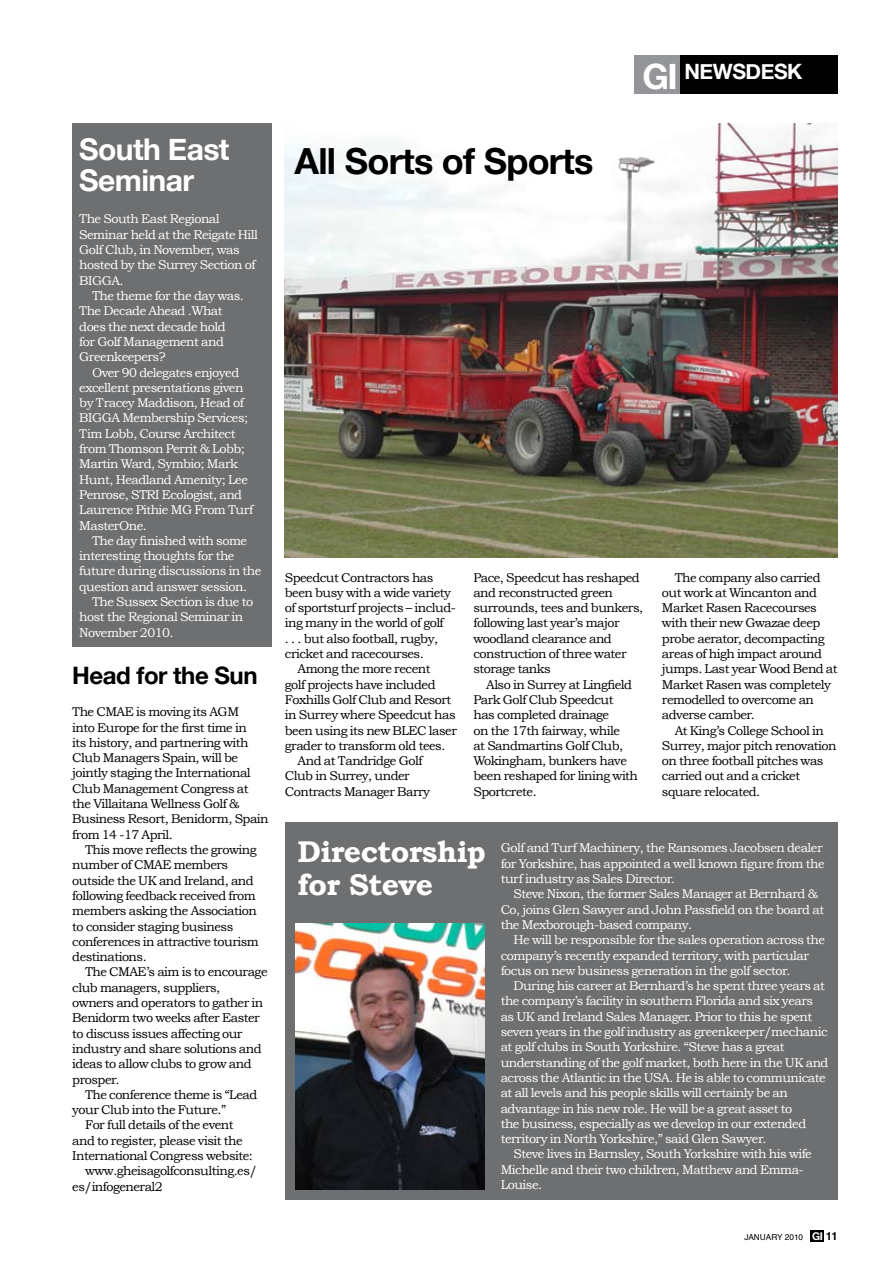
<style>
.page{position:relative;width:893px;height:1263px;background:#fff}
.page>*{position:absolute;margin:0;border:0;box-sizing:border-box;transform-origin:0 0}
.t1{font:700 36px "Helvetica Neue";color:#000}
.t2{font:700 30px/33px "Bookman Old Style";letter-spacing:-.02em;color:#fff}
.t3{font:700 30px/31.5px "Helvetica Neue";letter-spacing:-.02em;color:#fff}
.t4{font:700 24px "Helvetica Neue";letter-spacing:-.02em;color:#000}
.t5{font:700 21px "Helvetica Neue";letter-spacing:-.02em;color:#fff}
.t6{font:12.75px/15.3px "Bookman Old Style";letter-spacing:-.04em;color:#000}
.t7{font:12.75px/15.3px "Bookman Old Style";letter-spacing:-.04em;color:#fff}
.t8{font:8.25px "Helvetica";color:#000}
.s1{font-size:34.95px}
.s2{font-family:"Helvetica Neue";font-weight:700;font-size:10.8px;color:#fff}
.s3{font-weight:700;font-size:11.25px}
</style>
<div class="page">
<div style="left:285px;top:822px;width:553px;height:377px;background:#6d6f71"></div>
<div style="left:72px;top:123px;width:200px;height:523px;background:#6d6f71"></div>
<img style="left:285px;top:123px;width:553px;height:434px">
<img style="left:296px;top:924px;width:189px;height:265px">
<div style="left:810px;top:1230px;width:13px;height:11px;background:#000"></div>
<div style="left:637px;top:55px;width:118px;height:39px;background:#000"></div>
<div style="left:729px;top:55px;width:109px;height:39px;background:#000"></div>
<div style="left:634px;top:55px;width:46px;height:39px;background:#939598"></div>
<h3 class="t5" style="left:643px;top:59px;width:160px"><span class="s1">GI</span> NEWSDESK</h3>
<h2 class="t3" style="left:79px;top:133px;width:152px">South East<br>Seminar</h2>
<p class="t7" style="left:79px;top:211px;width:180px">The South East Regional<br>Seminar held at the Reigate Hill<br>Golf Club, in November, was hosted by the Surrey Section of<br>BIGGA.</p>
<p class="t7" style="left:79px;top:288px;width:166px;text-indent:13px">The theme for the day was.<br>The Decade Ahead .What does the next decade hold for Golf Management and<br>Greenkeepers?</p>
<p class="t7" style="left:79px;top:364px;width:176px;text-indent:13px">Over 90 delegates enjoyed excellent presentations given by Tracey Maddison, Head of<br>BIGGA Membership Services;<br>Tim Lobb, Course Architect from Thomson Perrit &amp; Lobb;<br>Martin Ward, Symbio; Mark<br>Hunt, Headland Amenity; Lee<br>Penrose, STRI Ecologist, and<br>Laurence Pithie MG From Turf<br>MasterOne.</p>
<p class="t7" style="left:79px;top:533px;width:184px;text-indent:13px">The day finished with some interesting thoughts for the future during discussions in the question and answer session.</p>
<p class="t7" style="left:79px;top:594px;width:175px;text-indent:13px">The Sussex Section is due to host the Regional Seminar in<br>November 2010.</p>
<h3 class="t4" style="left:72px;top:660px;width:187px">Head for the Sun</h3>
<p class="t6" style="left:72px;top:704px;width:198px">The CMAE is moving its AGM<br>into Europe for the first time in<br>its history, and partnering with<br>Club Managers Spain, will be jointly staging the International<br>Club Management Congress at the Villaitana Wellness Golf &amp;<br>Business Resort, Benidorm, Spain from 14 -17 April.</p>
<p class="t6" style="left:72px;top:842px;width:188px;text-indent:13px">This move reflects the growing number of CMAE members outside the UK and Ireland, and following feedback received from members asking the Association to consider staging business conferences in attractive tourism destinations.</p>
<p class="t6" style="left:72px;top:964px;width:197px;text-indent:13px">The CMAE’s aim is to encourage club managers, suppliers,<br>owners and operators to gather in<br>Benidorm two weeks after Easter to discuss issues affecting our industry and share solutions and ideas to allow clubs to grow and prosper.</p>
<p class="t6" style="left:85px;top:1087px;width:174px">The conference theme is “Lead</p>
<p class="t6" style="left:72px;top:1102px;width:155px">your Club into the Future.”</p>
<p class="t6" style="left:85px;top:1117px;width:150px">For full details of the event</p>
<p class="t6" style="left:72px;top:1133px;width:172px">and to register, please visit the</p>
<p class="t6" style="left:72px;top:1148px;width:182px">International Congress website:</p>
<p class="t6" style="left:85px;top:1163px;width:174px">www.gheisagolfconsulting.es/</p>
<p class="t6" style="left:72px;top:1178px;width:92px">es/infogeneral2</p>
<h1 class="t1" style="left:294px;top:139px;width:301px">All Sorts of Sports</h1>
<p class="t6" style="left:285px;top:569px;width:150px">Speedcut Contractors has</p>
<p class="t6" style="left:285px;top:585px;width:168px">been busy with a wide variety</p>
<p class="t6" style="left:285px;top:600px;width:172px">of sportsturf projects – includ-</p>
<p class="t6" style="left:285px;top:615px;width:160px">ing many in the world of golf</p>
<p class="t6" style="left:285px;top:631px;width:155px">. . . but also football, rugby,</p>
<p class="t6" style="left:285px;top:646px;width:140px">cricket and racecourses.</p>
<p class="t6" style="left:298px;top:661px;width:134px">Among the more recent</p>
<p class="t6" style="left:285px;top:677px;width:152px">golf projects have included</p>
<p class="t6" style="left:285px;top:692px;width:168px">Foxhills Golf Club and Resort</p>
<p class="t6" style="left:285px;top:707px;width:172px">in Surrey where Speedcut has</p>
<p class="t6" style="left:285px;top:722px;width:174px">been using its new BLEC laser</p>
<p class="t6" style="left:285px;top:738px;width:162px">grader to transform old tees.</p>
<p class="t6" style="left:298px;top:753px;width:126px">And at Tandridge Golf</p>
<p class="t6" style="left:285px;top:768px;width:126px">Club in Surrey, under</p>
<p class="t6" style="left:285px;top:784px;width:147px">Contracts Manager Barry</p>
<p class="t6" style="left:473px;top:569px;width:171px">Pace, Speedcut has reshaped and reconstructed green surrounds, tees and bunkers, following last year’s major woodland clearance and construction of three water storage tanks</p>
<p class="t6" style="left:473px;top:677px;width:166px;text-indent:13px">Also in Surrey at Lingfield<br>Park Golf Club Speedcut has completed drainage<br>on the 17th fairway, while<br>at Sandmartins Golf Club,<br>Wokingham, bunkers have been reshaped for lining with<br>Sportcrete.</p>
<p class="t6" style="left:662px;top:569px;width:177px;text-indent:13px">The company also carried out work at Wincanton and<br>Market Rasen Racecourses with their new Gwazae deep probe aerator, decompacting areas of high impact around jumps. Last year Wood Bend at<br>Market Rasen was completely remodelled to overcome an adverse camber.</p>
<p class="t6" style="left:662px;top:722px;width:176px;text-indent:13px">At King’s College School in<br>Surrey, major pitch renovation on three football pitches was carried out and a cricket square relocated.</p>
<h2 class="t2" style="left:298px;top:835px;width:190px">Directorship for Steve</h2>
<p class="t7" style="left:501px;top:840px;width:325px">Golf and Turf Machinery, the Ransomes Jacobsen dealer for Yorkshire, has appointed a well known figure from the turf industry as Sales Director.</p>
<p class="t7" style="left:501px;top:886px;width:325px;text-indent:13px">Steve Nixon, the former Sales Manager at Bernhard &amp;<br>Co, joins Glen Sawyer and John Passfield on the board at the Mexborough-based company.</p>
<p class="t7" style="left:501px;top:932px;width:326px;text-indent:13px">He will be responsible for the sales operation across the company’s recently expanded territory, with particular focus on new business generation in the golf sector.</p>
<p class="t7" style="left:501px;top:978px;width:329px;text-indent:13px">During his career at Bernhard’s he spent three years at the company’s facility in southern Florida and six years as UK and Ireland Sales Manager. Prior to this he spent seven years in the golf industry as greenkeeper/mechanic at golf clubs in South Yorkshire. “Steve has a great understanding of the golf market, both here in the UK and across the Atlantic in the USA. He is able to communicate at all levels and his people skills will certainly be an advantage in his new role. He will be a great asset to<br>the business, especially as we develop in our extended territory in North Yorkshire,” said Glen Sawyer.</p>
<p class="t7" style="left:501px;top:1146px;width:313px;text-indent:13px">Steve lives in Barnsley, South Yorkshire with his wife<br>Michelle and their two children, Matthew and Emma-<br>Louise.</p>
<p class="t8" style="left:744px;top:1231px;width:95px">JANUARY 2010 <span class="s2">GI</span> <span class="s3">11</span></p>
</div>
